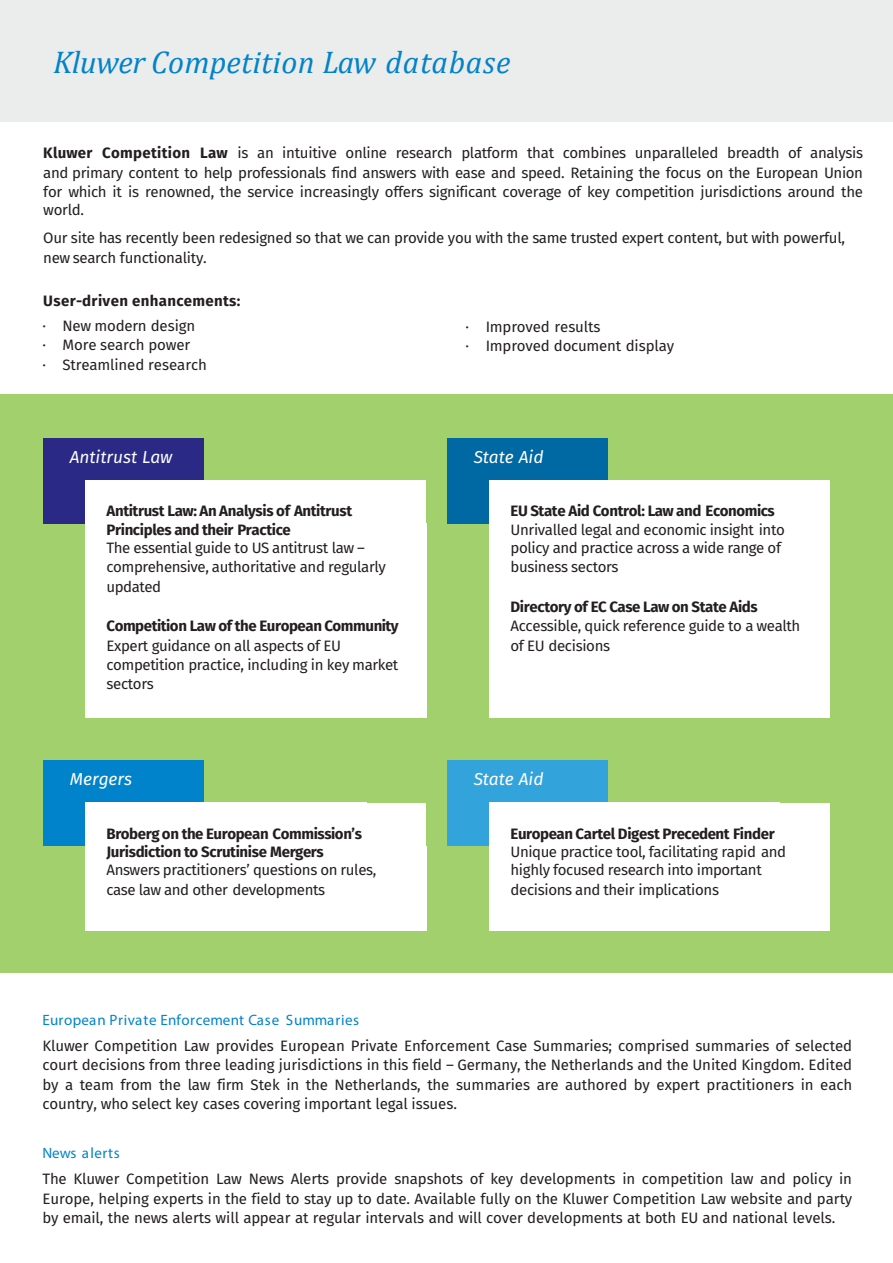
<style>
.page{position:relative;width:893px;height:1263px;background:#fff}
.page>*{position:absolute;margin:0;border:0;box-sizing:border-box;transform-origin:0 0}
.t1{font:italic 31.5px "Cambria";letter-spacing:.01em;color:#0083ca}
.t2{font:italic 17.25px "Fira Sans";letter-spacing:-.005em;color:#fff}
.t3{font:15px/19.5px "Fira Sans";letter-spacing:-.025em;color:#231f20}
.t4{font:700 15px "Fira Sans";letter-spacing:-.025em;color:#231f20}
.t5{font:15px "Myriad Pro";letter-spacing:.025em;color:#0083ca}
.t6{font:700 15px "Fira Sans";letter-spacing:.02em;color:#231f20}
.s1{font-weight:700}
</style>
<div class="page">
<div style="left:0;top:0;width:893px;height:123px;background:#ebecec"></div>
<div style="left:0;top:395px;width:893px;height:578px;background:#a2d06d"></div>
<div style="left:43px;top:438px;width:160px;height:85px;background:#2a2a86"></div>
<div style="left:85px;top:480px;width:341px;height:238px;background:#fff"></div>
<div style="left:447px;top:438px;width:160px;height:85px;background:#0068a2"></div>
<div style="left:489px;top:480px;width:341px;height:238px;background:#fff"></div>
<div style="left:43px;top:760px;width:160px;height:86px;background:#0083ca"></div>
<div style="left:85px;top:803px;width:341px;height:128px;background:#fff"></div>
<div style="left:447px;top:760px;width:160px;height:86px;background:#33a3dc"></div>
<div style="left:489px;top:803px;width:341px;height:128px;background:#fff"></div>
<p class="t1" style="left:53px;top:40px;width:458px">Kluwer Competition Law database</p>
<p class="t3" style="left:43px;top:143px;width:821px;line-height:19px;text-align:justify"><span class="s1">Kluwer Competition Law</span> is an intuitive online research platform that combines unparalleled breadth of analysis and primary content to help professionals find answers with ease and speed. Retaining the focus on the European Union for which it is renowned, the service increasingly offers significant coverage of key competition jurisdictions around the world.</p>
<p class="t3" style="left:43px;top:228px;width:803px">Our site has recently been redesigned so that we can provide you with the same trusted expert content, but with powerful, new search functionality.</p>
<p class="t6" style="left:43px;top:288px;width:199px">User-driven enhancements:</p>
<p class="t3" style="left:42px;top:315px;width:154px">· New modern design</p>
<p class="t3" style="left:42px;top:335px;width:150px">· More search power</p>
<p class="t3" style="left:42px;top:354px;width:166px">· Streamlined research</p>
<p class="t2" style="left:70px;top:444px;width:104px">Antitrust Law</p>
<p class="t4" style="left:106px;top:499px;width:247px">Antitrust Law: An Analysis of Antitrust</p>
<p class="t4" style="left:106px;top:517px;width:186px">Principles and their Practice</p>
<p class="t3" style="left:106px;top:538px;width:281px">The essential guide to US antitrust law – comprehensive, authoritative and regularly updated</p>
<p class="t3" style="left:106px;top:616px;width:294px"><span class="s1">Competition Law of the European Community </span>Expert guidance on all aspects of EU competition practice, including in key market sectors</p>
<p class="t2" style="left:70px;top:766px;width:64px">Mergers</p>
<p class="t4" style="left:106px;top:821px;width:257px">Broberg on the European Commission’s</p>
<p class="t4" style="left:106px;top:839px;width:219px">Jurisdiction to Scrutinise Mergers</p>
<p class="t3" style="left:106px;top:860px;width:271px">Answers practitioners’ questions on rules, case law and other developments</p>
<p class="t3" style="left:465px;top:316px;width:137px">· Improved results</p>
<p class="t3" style="left:465px;top:336px;width:210px">· Improved document display</p>
<p class="t2" style="left:473px;top:444px;width:71px">State Aid</p>
<p class="t4" style="left:510px;top:499px;width:266px">EU State Aid Control: Law and Economics</p>
<p class="t3" style="left:510px;top:519px;width:276px">Unrivalled legal and economic insight into</p>
<p class="t3" style="left:510px;top:538px;width:272px">policy and practice across a wide range of business sectors</p>
<p class="t3" style="left:510px;top:596px;width:291px"><span class="s1">Directory of EC Case Law on State Aids<br></span>Accessible, quick reference guide to a wealth of EU decisions</p>
<p class="t2" style="left:473px;top:766px;width:71px">State Aid</p>
<p class="t4" style="left:510px;top:821px;width:266px">European Cartel Digest Precedent Finder</p>
<p class="t3" style="left:510px;top:842px;width:277px">Unique practice tool, facilitating rapid and</p>
<p class="t3" style="left:510px;top:860px;width:253px">highly focused research into important decisions and their implications</p>
<p class="t5" style="left:43px;top:1011px;width:318px">European Private Enforcement Case Summaries</p>
<p class="t3" style="left:43px;top:1036px;width:811px;text-align:justify">Kluwer Competition Law provides European Private Enforcement Case Summaries; comprised summaries of selected court decisions from three leading jurisdictions in this field – Germany, the Netherlands and the United Kingdom. Edited by a team from the law firm Stek in the Netherlands, the summaries are authored by expert practitioners in each country, who select key cases covering important legal issues.</p>
<p class="t5" style="left:43px;top:1144px;width:79px">News alerts</p>
<p class="t3" style="left:43px;top:1169px;width:811px;text-align:justify">The Kluwer Competition Law News Alerts provide snapshots of key developments in competition law and policy in Europe, helping experts in the field to stay up to date. Available fully on the Kluwer Competition Law website and party by email, the news alerts will appear at regular intervals and will cover developments at both EU and national levels.</p>
</div>
